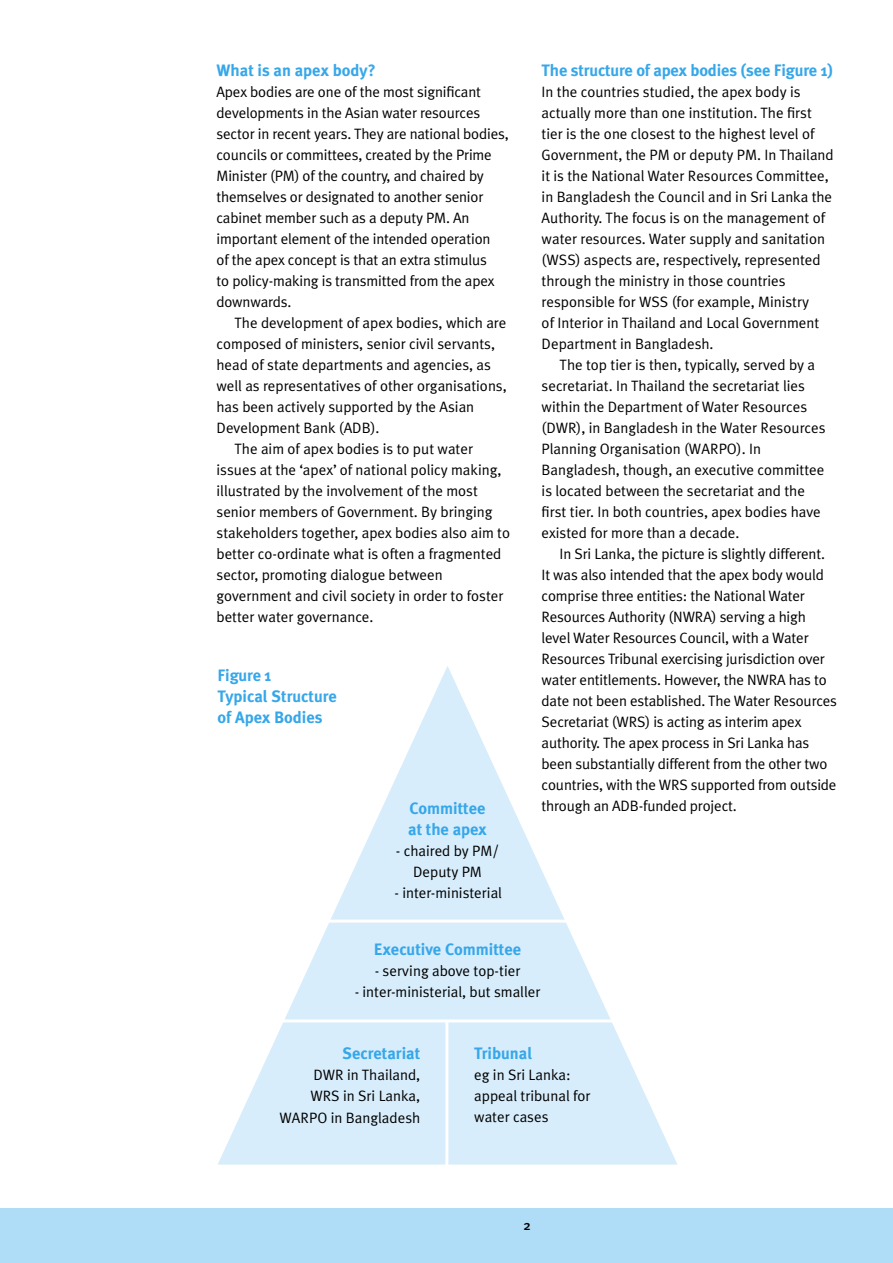
<style>
.page{position:relative;width:893px;height:1263px;background:#fff}
.page>*{position:absolute;margin:0;border:0;box-sizing:border-box;transform-origin:0 0}
.c{font:700 16.5px/21px "Meta Plus";color:#36a7e9}
.t{font:15px/21px "Meta Plus Normal";color:#000}
.ft{font:15px/21px "Meta Plus Normal";color:#000}
.t1{font:500 13.5px "Meta Plus";color:#000}
</style>
<div class="page">
<svg style="left:218px;top:666px;width:459px;height:498px"></svg>
<hr style="left:265px;top:1019px;width:358px;height:3px;background:#fff">
<hr style="left:313px;top:920px;width:260px;height:3px;background:#fff">
<hr style="left:445px;top:1022px;width:3px;height:157px;background:#fff">
<div style="left:0;top:1208px;width:893px;height:55px;background:#afdcf6"></div>
<p class="c" style="left:217px;top:60px;width:161px">What is an apex body?</p>
<p class="ft" style="left:217px;top:81px;width:294px">Apex bodies are one of the most significant developments in the Asian water resources sector in recent years. They are national bodies, councils or committees, created by the Prime Minister (PM) of the country, and chaired by themselves or designated to another senior cabinet member such as a deputy PM. An important element of the intended operation<br>of the apex concept is that an extra stimulus<br>to policy-making is transmitted from the apex downwards.</p>
<p class="t" style="left:217px;top:312px;width:292px;text-indent:18px">The development of apex bodies, which are composed of ministers, senior civil servants, head of state departments and agencies, as well as representatives of other organisations, has been actively supported by the Asian Development Bank (ADB).</p>
<p class="t" style="left:217px;top:438px;width:295px;text-indent:18px">The aim of apex bodies is to put water issues at the ‘apex’ of national policy making, illustrated by the involvement of the most senior members of Government. By bringing stakeholders together, apex bodies also aim to better co-ordinate what is often a fragmented sector, promoting dialogue between government and civil society in order to foster better water governance.</p>
<p class="c" style="left:218px;top:665px;width:121px">Figure 1<br>Typical Structure of Apex Bodies</p>
<p class="c" style="left:408px;top:798px;width:80px">Committee at the apex</p>
<p class="ft" style="left:396px;top:840px;width:105px;text-align:center">- chaired by PM/<br>Deputy PM</p>
<p class="ft" style="left:395px;top:882px;width:109px">- inter-ministerial</p>
<p class="c" style="left:542px;top:60px;width:293px">The structure of apex bodies (see Figure 1)</p>
<p class="ft" style="left:542px;top:81px;width:294px">In the countries studied, the apex body is actually more than one institution. The first tier is the one closest to the highest level of Government, the PM or deputy PM. In Thailand it is the National Water Resources Committee, in Bangladesh the Council and in Sri Lanka the Authority. The focus is on the management of water resources. Water supply and sanitation (WSS) aspects are, respectively, represented through the ministry in those countries responsible for WSS (for example, Ministry<br>of Interior in Thailand and Local Government Department in Bangladesh.</p>
<p class="t" style="left:542px;top:354px;width:285px;text-indent:18px">The top tier is then, typically, served by a secretariat. In Thailand the secretariat lies within the Department of Water Resources (DWR), in Bangladesh in the Water Resources Planning Organisation (WARPO). In Bangladesh, though, an executive committee is located between the secretariat and the first tier. In both countries, apex bodies have existed for more than a decade.</p>
<p class="t" style="left:542px;top:543px;width:297px;text-indent:18px">In Sri Lanka, the picture is slightly different.<br>It was also intended that the apex body would comprise three entities: the National Water Resources Authority (NWRA) serving a high level Water Resources Council, with a Water Resources Tribunal exercising jurisdiction over water entitlements. However, the NWRA has to date not been established. The Water Resources Secretariat (WRS) is acting as interim apex authority. The apex process in Sri Lanka has been substantially different from the other two countries, with the WRS supported from outside through an ADB-funded project.</p>
<p class="c" style="left:374px;top:939px;width:149px">Executive Committee</p>
<p class="ft" style="left:375px;top:960px;width:147px">- serving above top-tier</p>
<p class="ft" style="left:355px;top:981px;width:187px">- inter-ministerial, but smaller</p>
<p class="c" style="left:343px;top:1042px;width:79px">Secretariat</p>
<p class="ft" style="left:310px;top:1064px;width:111px">DWR in Thailand,<br>WRS in Sri Lanka,</p>
<p class="ft" style="left:279px;top:1107px;width:142px">WARPO in Bangladesh</p>
<p class="c" style="left:474px;top:1042px;width:60px">Tribunal</p>
<p class="ft" style="left:474px;top:1064px;width:118px">eg in Sri Lanka: appeal tribunal for water cases</p>
<p class="t1" style="left:523px;top:1217px;width:9px">2</p>
</div>
